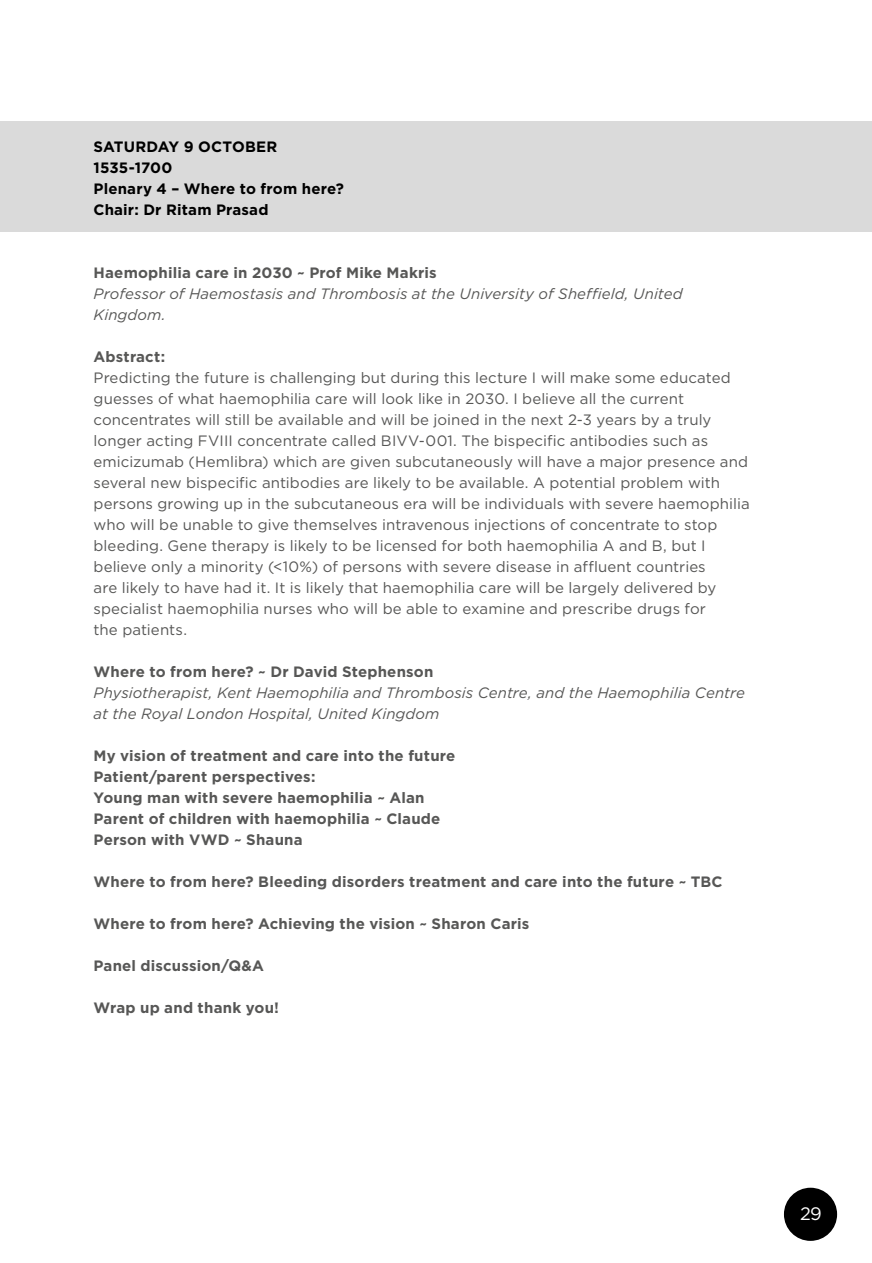
<style>
.page{position:relative;width:872px;height:1263px;background:#fff}
.page>*{position:absolute;margin:0;border:0;box-sizing:border-box;transform-origin:0 0}
.t1{font:18px "Gotham";color:#fff}
.t2{font:15px/21px "Gotham";letter-spacing:.005em;color:#575756}
.t3{font:700 15px/21px "Gotham";letter-spacing:.01em;color:#575756}
.t4{font:italic 15px/21px "Gotham";letter-spacing:.005em;color:#575756}
.t5{font:700 15px/21px "Gotham";letter-spacing:.01em;color:#000}
</style>
<div class="page">
<div style="left:784px;top:1188px;width:53px;height:53px;background:#000;border-radius:50%"></div>
<div style="left:0;top:121px;width:872px;height:111px;background:#dadada"></div>
<p class="t5" style="left:94px;top:136px;width:252px">SATURDAY 9 OCTOBER<br>1535-1700<br>Plenary 4 – Where to from here?<br>Chair: Dr Ritam Prasad</p>
<p class="t3" style="left:94px;top:262px;width:344px">Haemophilia care in 2030 ~ Prof Mike Makris</p>
<p class="t4" style="left:94px;top:283px;width:590px">Professor of Haemostasis and Thrombosis at the University of Sheffield, United<br>Kingdom.</p>
<p class="t3" style="left:94px;top:346px;width:73px">Abstract:</p>
<p class="t2" style="left:94px;top:367px;width:657px">Predicting the future is challenging but during this lecture I will make some educated guesses of what haemophilia care will look like in 2030. I believe all the current concentrates will still be available and will be joined in the next 2-3 years by a truly longer acting FVIII concentrate called BIVV-001. The bispecific antibodies such as emicizumab (Hemlibra) which are given subcutaneously will have a major presence and several new bispecific antibodies are likely to be available. A potential problem with persons growing up in the subcutaneous era will be individuals with severe haemophilia who will be unable to give themselves intravenous injections of concentrate to stop bleeding. Gene therapy is likely to be licensed for both haemophilia A and B, but I believe only a minority (&lt;10%) of persons with severe disease in affluent countries<br>are likely to have had it. It is likely that haemophilia care will be largely delivered by specialist haemophilia nurses who will be able to examine and prescribe drugs for<br>the patients.</p>
<p class="t3" style="left:94px;top:661px;width:341px">Where to from here? ~ Dr David Stephenson</p>
<p class="t4" style="left:94px;top:682px;width:653px">Physiotherapist, Kent Haemophilia and Thrombosis Centre, and the Haemophilia Centre at the Royal London Hospital, United Kingdom</p>
<p class="t3" style="left:94px;top:745px;width:363px">My vision of treatment and care into the future Patient/parent perspectives:<br>Young man with severe haemophilia ~ Alan Parent of children with haemophilia ~ Claude Person with VWD ~ Shauna</p>
<p class="t3" style="left:94px;top:871px;width:630px">Where to from here? Bleeding disorders treatment and care into the future ~ TBC</p>
<p class="t3" style="left:94px;top:913px;width:437px">Where to from here? Achieving the vision ~ Sharon Caris</p>
<p class="t3" style="left:94px;top:955px;width:172px">Panel discussion/Q&amp;A</p>
<p class="t3" style="left:94px;top:997px;width:187px">Wrap up and thank you!</p>
<p class="t1" style="left:800px;top:1203px;width:23px">29</p>
</div>
